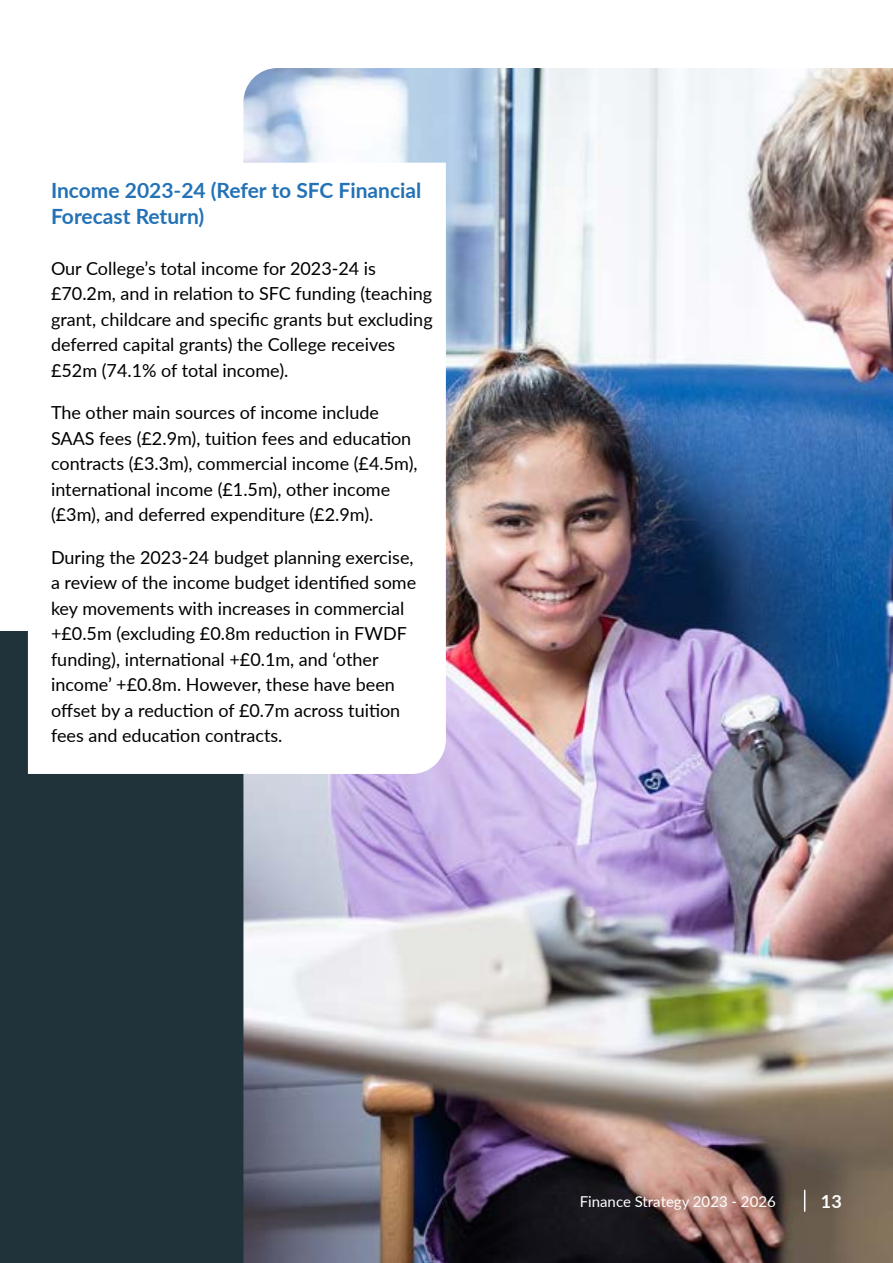
<style>
.page{position:relative;width:893px;height:1263px;background:#fff}
.page>*{position:absolute;margin:0;border:0;box-sizing:border-box;transform-origin:0 0}
.t1{font:700 21px/25.5px "Lato";color:#2472b6}
.t2{font:18px/25.5px "Lato";color:#000}
.t3{font:700 18px "Lato";color:#fff}
.t4{font:15px "Lato";color:#fff}
</style>
<div class="page">
<div style="left:0;top:631px;width:893px;height:632px;background:#21333a"></div>
<img style="left:243px;top:68px;width:650px;height:1195px">
<svg style="left:28px;top:163px;width:418px;height:611px"></svg>
<svg style="left:804px;top:1190px;width:1px;height:21px"></svg>
<p class="t1" style="left:51px;top:177px;width:372px">Income 2023-24 (Refer to SFC Financial<br>Forecast Return)</p>
<p class="t2" style="left:51px;top:255px;width:383px">Our College’s total income for 2023-24 is £70.2m, and in relation to SFC funding (teaching grant, childcare and specific grants but excluding deferred capital grants) the College receives £52m (74.1% of total income).</p>
<p class="t2" style="left:51px;top:399px;width:368px">The other main sources of income include SAAS fees (£2.9m), tuition fees and education contracts (£3.3m), commercial income (£4.5m), international income (£1.5m), other income (£3m), and deferred expenditure (£2.9m).</p>
<p class="t2" style="left:51px;top:544px;width:367px">During the 2023-24 budget planning exercise, a review of the income budget identified some key movements with increases in commercial +£0.5m (excluding £0.8m reduction in FWDF funding), international +£0.1m, and ‘other income’ +£0.8m. However, these have been offset by a reduction of £0.7m across tuition fees and education contracts.</p>
<p class="t4" style="left:580px;top:1191px;width:198px">Finance Strategy 2023 - 2026</p>
<p class="t3" style="left:821px;top:1188px;width:23px">13</p>
</div>
